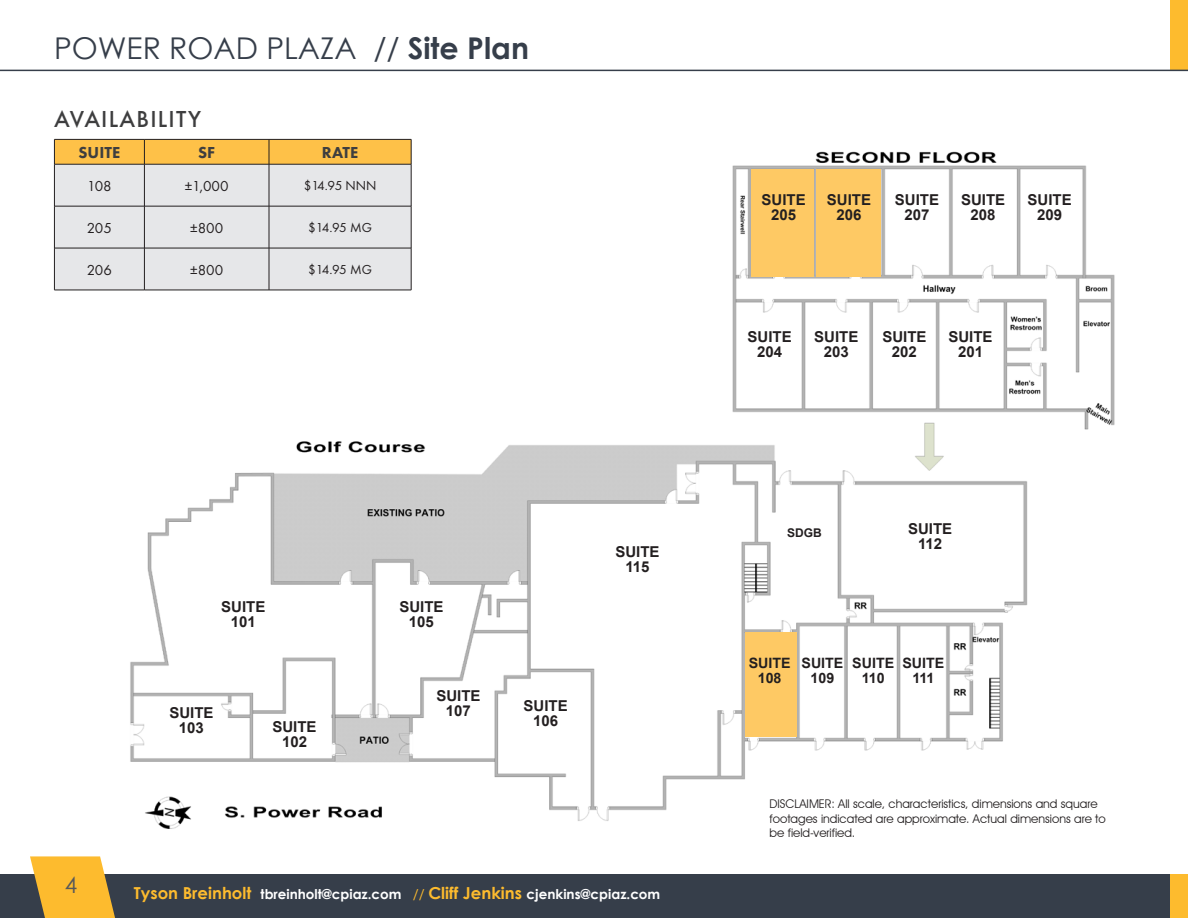
<style>
.page{position:relative;width:1188px;height:918px;background:#fff}
.page>*{position:absolute;margin:0;border:0;box-sizing:border-box;transform-origin:0 0}
.t1{font:30px "Century Gothic";color:#363e4a}
.t2{font:500 24px "Futura PT";letter-spacing:.05em;color:#3e3e3f}
.t3{font:22.5px "Century Gothic";color:#57585a}
.t4{font:800 16.5px "Futura PT";color:#3e3e3f}
.t5{font:700 15px "Arial";color:#231f20}
.t6{font:15px "Futura PT";color:#231f20}
.t7{font:700 14.25px "Arial";color:#231f20}
.t8{font:700 13.5px "Century Gothic";color:#fff}
.t9{font:13.5px "Futura PT";letter-spacing:-.04em;color:#231f20}
.t10{font:12px/14.4px "Avant Garde IT Cby BT";color:#231f20}
.t11{font:700 12px "Arial";color:#231f20}
.s1{font-weight:700}
.s2{font-size:16.5px;color:#fdbb2e}
.s3{font-weight:400;color:#fdbb2e}
</style>
<div class="page">
<img style="left:79px;top:138px;width:1036px;height:691px">
<div style="left:817px;top:169px;width:64px;height:108px;background:#fec964"></div>
<div style="left:751px;top:169px;width:63px;height:108px;background:#fec964"></div>
<div style="left:745px;top:632px;width:52px;height:105px;background:#fec964"></div>
<div style="left:55px;top:165px;width:356px;height:125px;background:#e6e7e9"></div>
<svg style="left:54px;top:139px;width:358px;height:25px;background:#f0b745"></svg>
<hr style="left:54px;top:164px;width:90px;height:1px;background:#231f20">
<hr style="left:54px;top:164px;width:1px;height:42px;background:#231f20">
<hr style="left:144px;top:164px;width:125px;height:1px;background:#231f20">
<hr style="left:144px;top:164px;width:1px;height:42px;background:#231f20">
<hr style="left:269px;top:164px;width:142px;height:1px;background:#231f20">
<hr style="left:269px;top:164px;width:1px;height:42px;background:#231f20">
<hr style="left:411px;top:164px;width:1px;height:42px;background:#231f20">
<hr style="left:54px;top:206px;width:90px;height:1px;background:#231f20">
<hr style="left:54px;top:206px;width:1px;height:42px;background:#231f20">
<hr style="left:144px;top:206px;width:125px;height:1px;background:#231f20">
<hr style="left:144px;top:206px;width:1px;height:42px;background:#231f20">
<hr style="left:269px;top:206px;width:142px;height:1px;background:#231f20">
<hr style="left:269px;top:206px;width:1px;height:42px;background:#231f20">
<hr style="left:411px;top:206px;width:1px;height:42px;background:#231f20">
<hr style="left:54px;top:248px;width:90px;height:1px;background:#231f20">
<hr style="left:54px;top:248px;width:1px;height:42px;background:#231f20">
<hr style="left:144px;top:248px;width:125px;height:1px;background:#231f20">
<hr style="left:144px;top:248px;width:1px;height:42px;background:#231f20">
<hr style="left:269px;top:248px;width:142px;height:1px;background:#231f20">
<hr style="left:269px;top:248px;width:1px;height:42px;background:#231f20">
<hr style="left:411px;top:248px;width:1px;height:42px;background:#231f20">
<hr style="left:54px;top:290px;width:90px;height:1px;background:#231f20">
<hr style="left:144px;top:290px;width:125px;height:1px;background:#231f20">
<hr style="left:269px;top:290px;width:142px;height:1px;background:#231f20">
<div style="left:1170px;top:0;width:18px;height:70px;background:#fdbb2e"></div>
<div style="left:0;top:875px;width:1188px;height:43px;background:#363e4a"></div>
<svg style="left:30px;top:856px;width:85px;height:62px"></svg>
<hr style="left:0;top:70px;width:1188px;height:1px;background:#363e4a">
<div style="left:1170px;top:875px;width:18px;height:43px;background:#fdbb2e"></div>
<p class="t1" style="left:54px;top:27px;width:477px">POWER ROAD PLAZA // <span class="s1">Site Plan</span></p>
<p class="t2" style="left:54px;top:104px;width:148px">AVAILABILITY</p>
<p class="t4" style="left:79px;top:142px;width:43px">SUITE</p>
<p class="t4" style="left:198px;top:142px;width:19px">SF</p>
<p class="t4" style="left:322px;top:142px;width:38px">RATE</p>
<p class="t6" style="left:87px;top:177px;width:26px">108</p>
<p class="t6" style="left:185px;top:177px;width:45px">±1,000</p>
<p class="t9" style="left:304px;top:178px;width:74px">$14.95 NNN</p>
<p class="t6" style="left:87px;top:219px;width:27px">205</p>
<p class="t6" style="left:190px;top:219px;width:35px">±800</p>
<p class="t9" style="left:308px;top:220px;width:65px">$14.95 MG</p>
<p class="t6" style="left:87px;top:261px;width:27px">206</p>
<p class="t6" style="left:190px;top:261px;width:35px">±800</p>
<p class="t9" style="left:308px;top:262px;width:65px">$14.95 MG</p>
<p class="t5" style="left:221px;top:596px;width:46px">SUITE</p>
<p class="t5" style="left:231px;top:611px;width:27px">101</p>
<p class="t5" style="left:169px;top:703px;width:46px">SUITE</p>
<p class="t5" style="left:179px;top:718px;width:27px">103</p>
<p class="t5" style="left:272px;top:716px;width:46px">SUITE</p>
<p class="t5" style="left:282px;top:731px;width:27px">102</p>
<p class="t5" style="left:399px;top:596px;width:46px">SUITE</p>
<p class="t5" style="left:409px;top:611px;width:27px">105</p>
<p class="t5" style="left:436px;top:685px;width:46px">SUITE</p>
<p class="t5" style="left:446px;top:700px;width:27px">107</p>
<p class="t5" style="left:524px;top:695px;width:46px">SUITE</p>
<p class="t5" style="left:533px;top:710px;width:27px">106</p>
<p class="t5" style="left:615px;top:541px;width:46px">SUITE</p>
<p class="t5" style="left:625px;top:556px;width:26px">115</p>
<h3 class="t3" style="left:65px;top:869px;width:14px">4</h3>
<p class="t8" style="left:134px;top:884px;width:528px"><span class="s2">Tyson Breinholt</span> tbreinholt@cpiaz.com <span class="s3">//</span> <span class="s2">Cliff Jenkins</span> cjenkins@cpiaz.com</p>
<p class="t5" style="left:762px;top:189px;width:46px">SUITE</p>
<p class="t5" style="left:771px;top:204px;width:27px">205</p>
<p class="t5" style="left:827px;top:189px;width:46px">SUITE</p>
<p class="t5" style="left:836px;top:204px;width:27px">206</p>
<p class="t5" style="left:895px;top:189px;width:46px">SUITE</p>
<p class="t5" style="left:904px;top:204px;width:27px">207</p>
<p class="t5" style="left:961px;top:189px;width:46px">SUITE</p>
<p class="t5" style="left:971px;top:204px;width:27px">208</p>
<p class="t5" style="left:1028px;top:189px;width:46px">SUITE</p>
<p class="t5" style="left:1037px;top:204px;width:27px">209</p>
<p class="t5" style="left:748px;top:327px;width:46px">SUITE</p>
<p class="t5" style="left:757px;top:342px;width:27px">204</p>
<p class="t5" style="left:814px;top:327px;width:46px">SUITE</p>
<p class="t5" style="left:824px;top:342px;width:27px">203</p>
<p class="t5" style="left:882px;top:327px;width:46px">SUITE</p>
<p class="t5" style="left:892px;top:342px;width:27px">202</p>
<p class="t5" style="left:948px;top:327px;width:46px">SUITE</p>
<p class="t5" style="left:958px;top:342px;width:27px">201</p>
<p class="t11" style="left:787px;top:524px;width:36px">SDGB</p>
<p class="t5" style="left:908px;top:518px;width:46px">SUITE</p>
<p class="t5" style="left:918px;top:533px;width:26px">112</p>
<p class="t7" style="left:749px;top:653px;width:43px">SUITE</p>
<p class="t7" style="left:758px;top:668px;width:25px">108</p>
<p class="t7" style="left:801px;top:653px;width:43px">SUITE</p>
<p class="t7" style="left:811px;top:668px;width:25px">109</p>
<p class="t7" style="left:852px;top:653px;width:43px">SUITE</p>
<p class="t7" style="left:862px;top:668px;width:24px">110</p>
<p class="t7" style="left:902px;top:653px;width:43px">SUITE</p>
<p class="t7" style="left:912px;top:668px;width:24px">111</p>
<p class="t10" style="left:770px;top:797px;width:338px">DISCLAIMER: All scale, characteristics, dimensions and square footages indicated are approximate. Actual dimensions are to be field-verified.</p>
</div>
